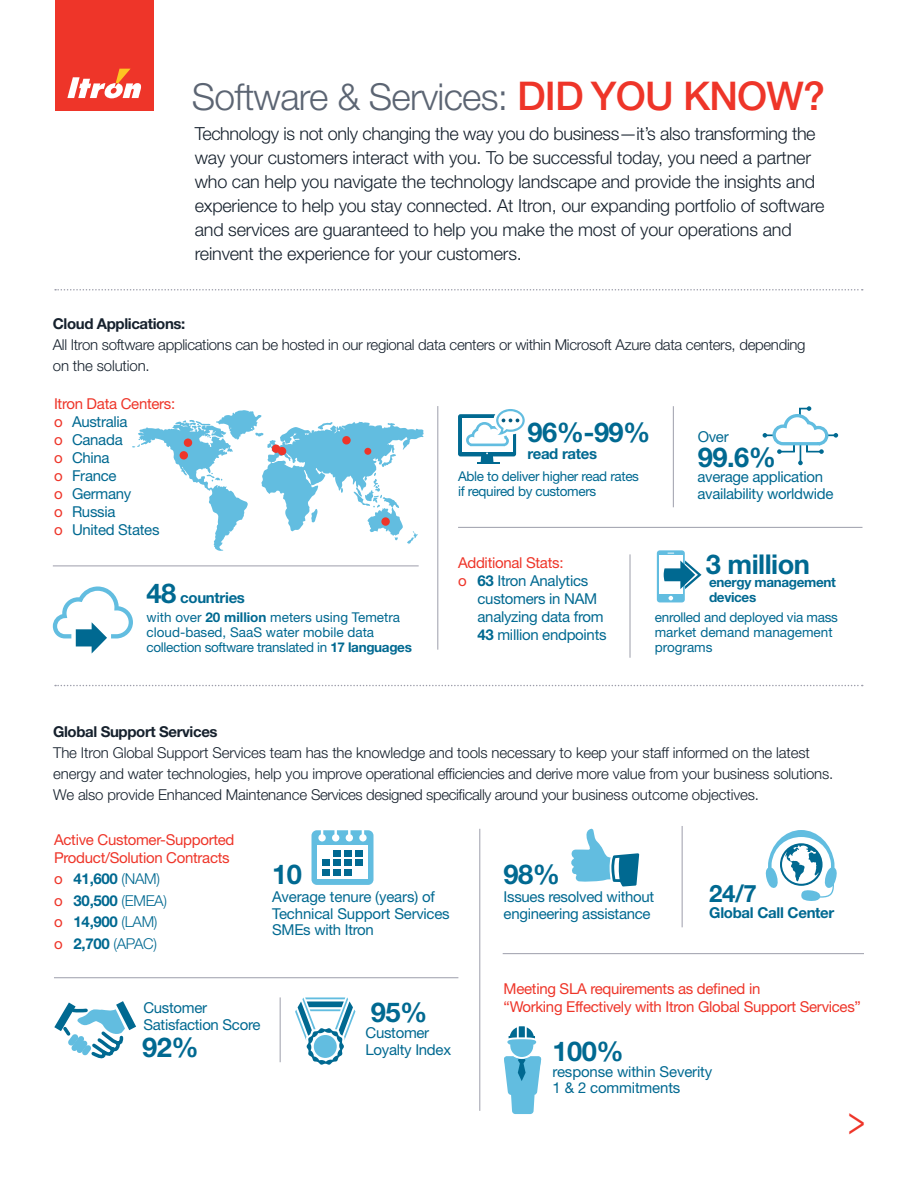
<style>
.page{position:relative;width:918px;height:1188px;background:#fff}
.page>*{position:absolute;margin:0;border:0;box-sizing:border-box;transform-origin:0 0}
.t1{font:40.5px "Helvetica Neue LT Std";color:#ee3529;scale:.7 1}
.t2{font:300 37.2px "Helvetica Neue LT Std";letter-spacing:-.02em;color:#5c6573}
.t3{font:700 27.3px "Helvetica Neue LT Std";letter-spacing:-.02em;color:#006991}
.t4{font:700 24px "Helvetica Neue LT Std";color:#006991}
.t5{font:300 18px/24px "Helvetica Neue LT Std";letter-spacing:-.01em;color:#16212d}
.t6{font:300 15px/21px "Helvetica Neue LT Std";letter-spacing:-.01em;color:#16212d}
.t7{font:15px/16.5px "Helvetica Neue LT Std";letter-spacing:-.02em;color:#006991}
.t8{font:15px/18px "Helvetica Neue LT Std";letter-spacing:-.02em;color:#ee3529}
.t9{font:700 15px "Helvetica Neue LT Std";letter-spacing:-.02em;color:#006991}
.t10{font:700 15px "Helvetica Neue LT Std";letter-spacing:-.025em;color:#16212d}
.t11{font:300 15px "Helvetica Neue LT Std";color:#006991}
.t12{font:13.5px/15px "Helvetica Neue LT Std";color:#006991}
.t13{font:13.5px/15px "Helvetica Neue LT Std";letter-spacing:-.02em;color:#006991}
.t14{font:700 13.5px/15px "Helvetica Neue LT Std";letter-spacing:-.025em;color:#006991}
.s1{font-weight:500;font-size:39.6px;color:#ee3529}
.s2{color:#ee3529}
.s3{font-size:27.3px}
.s4{font-weight:700}
.s5{font-weight:400;color:#ee3529}
.s6{font-weight:300}
</style>
<div class="page">
<div style="left:55px;top:0;width:98px;height:111px;background:#ee3529"></div>
<svg style="left:67px;top:69px;width:74px;height:29px"></svg>
<svg style="left:55px;top:289px;width:808px;height:2px"></svg>
<svg style="left:55px;top:685px;width:808px;height:1px"></svg>
<hr style="left:479px;top:829px;width:1px;height:282px;background:#9d9eab">
<hr style="left:280px;top:997px;width:1px;height:65px;background:#9d9eab">
<hr style="left:682px;top:826px;width:1px;height:101px;background:#9d9eab">
<hr style="left:630px;top:554px;width:1px;height:104px;background:#9d9eab">
<hr style="left:673px;top:406px;width:1px;height:101px;background:#9d9eab">
<hr style="left:54px;top:977px;width:404px;height:1px;background:#9d9eab">
<hr style="left:503px;top:953px;width:361px;height:1px;background:#9d9eab">
<hr style="left:458px;top:527px;width:404px;height:1px;background:#9d9eab">
<hr style="left:53px;top:566px;width:366px;height:1px;background:#9d9eab">
<hr style="left:437px;top:406px;width:1px;height:244px;background:#9d9eab">
<svg style="left:765px;top:830px;width:72px;height:71px"></svg>
<svg style="left:132px;top:410px;width:292px;height:141px"></svg>
<div style="left:272px;top:445px;width:8px;height:8px;background:#ee3529;border-radius:50%"></div>
<div style="left:342px;top:436px;width:9px;height:9px;background:#ee3529;border-radius:50%"></div>
<div style="left:381px;top:517px;width:9px;height:9px;background:#ee3529;border-radius:50%"></div>
<div style="left:278px;top:447px;width:8px;height:8px;background:#ee3529;border-radius:50%"></div>
<div style="left:180px;top:451px;width:8px;height:9px;background:#ee3529;border-radius:50%"></div>
<div style="left:184px;top:438px;width:8px;height:9px;background:#ee3529;border-radius:50%"></div>
<div style="left:364px;top:448px;width:7px;height:7px;background:#ee3529;border-radius:50%"></div>
<svg style="left:571px;top:829px;width:68px;height:58px"></svg>
<svg style="left:295px;top:997px;width:60px;height:68px"></svg>
<div style="left:314px;top:1035px;width:23px;height:23px;background:#62bde0;border-radius:50%"></div>
<svg style="left:54px;top:1001px;width:82px;height:58px"></svg>
<svg style="left:504px;top:1026px;width:37px;height:88px"></svg>
<svg style="left:312px;top:830px;width:62px;height:55px;background:#7bc7e5"></svg>
<div style="left:317px;top:845px;width:51px;height:34px;background:#fff"></div>
<div style="left:333px;top:850px;width:8px;height:7px;background:#006991"></div>
<div style="left:344px;top:850px;width:8px;height:7px;background:#006991"></div>
<div style="left:355px;top:850px;width:7px;height:7px;background:#006991"></div>
<div style="left:323px;top:859px;width:7px;height:7px;background:#006991"></div>
<div style="left:333px;top:859px;width:8px;height:7px;background:#006991"></div>
<div style="left:344px;top:859px;width:8px;height:7px;background:#006991"></div>
<div style="left:355px;top:859px;width:7px;height:7px;background:#006991"></div>
<div style="left:323px;top:869px;width:7px;height:7px;background:#006991"></div>
<div style="left:333px;top:869px;width:8px;height:7px;background:#006991"></div>
<div style="left:344px;top:869px;width:8px;height:7px;background:#006991"></div>
<svg style="left:763px;top:406px;width:75px;height:59px"></svg>
<div style="left:459px;top:415px;width:56px;height:40px;background:#006991"></div>
<div style="left:458px;top:414px;width:58px;height:42px;border:2px solid #006991"></div>
<div style="left:462px;top:418px;width:51px;height:33px;background:#fff"></div>
<svg style="left:465px;top:409px;width:60px;height:55px"></svg>
<svg style="left:657px;top:550px;width:45px;height:52px"></svg>
<svg style="left:53px;top:587px;width:80px;height:67px"></svg>
<p class="t2" style="left:192px;top:74px;width:635px">Software &amp; Services: <span class="s1">DID YOU KNOW?</span></p>
<p class="t5" style="left:195px;top:121px;width:631px">Technology is not only changing the way you do business—it’s also transforming the way your customers interact with you. To be successful today, you need a partner who can help you navigate the technology landscape and provide the insights and experience to help you stay connected. At Itron, our expanding portfolio of software and services are guaranteed to help you make the most of your operations and reinvent the experience for your customers.</p>
<p class="t10" style="left:53px;top:314px;width:134px">Cloud Applications:</p>
<p class="t6" style="left:53px;top:334px;width:754px">All Itron software applications can be hosted in our regional data centers or within Microsoft Azure data centers, depending on the solution.</p>
<p class="t8" style="left:54px;top:395px;width:123px">Itron Data Centers:</p>
<p class="t7" style="left:54px;top:414px;width:75px"><span class="s2">o</span> Australia</p>
<p class="t7" style="left:54px;top:432px;width:70px"><span class="s2">o</span> Canada</p>
<p class="t7" style="left:54px;top:450px;width:57px"><span class="s2">o</span> China</p>
<p class="t7" style="left:54px;top:468px;width:64px"><span class="s2">o</span> France</p>
<p class="t7" style="left:54px;top:486px;width:79px"><span class="s2">o</span> Germany</p>
<p class="t7" style="left:54px;top:504px;width:63px"><span class="s2">o</span> Russia</p>
<p class="t7" style="left:54px;top:522px;width:107px"><span class="s2">o</span> United States</p>
<p class="t3" style="left:527px;top:416px;width:125px">96%-99%</p>
<p class="t7" style="left:698px;top:428px;width:33px">Over</p>
<p class="t3" style="left:698px;top:441px;width:80px">99.6%</p>
<p class="t9" style="left:527px;top:444px;width:71px">read rates</p>
<p class="t13" style="left:458px;top:469px;width:182px">Able to deliver higher read rates if required by customers</p>
<p class="t7" style="left:697px;top:469px;width:138px">average application availability worldwide</p>
<p class="t9" style="left:147px;top:589px;width:100px"><span class="s3">48</span> countries</p>
<p class="t12" style="left:147px;top:610px;width:267px">with over <span class="s4">20 million</span> meters using Temetra cloud-based, SaaS water mobile data collection software translated in <span class="s4">17 languages</span></p>
<p class="t8" style="left:458px;top:553px;width:107px">Additional Stats:</p>
<p class="t7" style="left:478px;top:571px;width:127px;line-height:18px;text-indent:-20px"><span class="s2">o</span> <span class="s4">63</span> Itron Analytics customers in NAM analyzing data from</p>
<p class="t7" style="left:478px;top:626px;width:131px"><span class="s4">43</span> million endpoints</p>
<p class="t3" style="left:706px;top:548px;width:106px">3 million</p>
<p class="t14" style="left:709px;top:575px;width:128px">energy management devices</p>
<p class="t12" style="left:655px;top:609px;width:185px">enrolled and deployed via mass market demand management programs</p>
<p class="t6" style="left:53px;top:721px;width:782px"><span class="s4">Global Support Services<br></span>The Itron Global Support Services team has the knowledge and tools necessary to keep your staff informed on the latest energy and water technologies, help you improve operational efficiencies and derive more value from your business solutions.<br>We also provide Enhanced Maintenance Services designed specifically around your business outcome objectives.</p>
<p class="t8" style="left:54px;top:830px;width:182px">Active Customer-Supported<br>Product/Solution Contracts</p>
<p class="t9" style="left:54px;top:870px;width:107px"><span class="s5">o</span> 41,600 <span class="s6">(NAM)</span></p>
<p class="t9" style="left:54px;top:891px;width:114px"><span class="s5">o</span> 30,500 <span class="s6">(EMEA)</span></p>
<p class="t9" style="left:54px;top:913px;width:105px"><span class="s5">o</span> 14,900 <span class="s6">(LAM)</span></p>
<p class="t11" style="left:54px;top:934px;width:104px"><span class="s5">o</span> <span class="s4">2,700</span> (APAC)</p>
<p class="t3" style="left:272px;top:857px;width:31px">10</p>
<p class="t7" style="left:272px;top:888px;width:179px">Average tenure (years) of<br>Technical Support Services<br>SMEs with Itron</p>
<p class="t7" style="left:143px;top:999px;width:119px">Customer<br>Satisfaction Score</p>
<p class="t3" style="left:142px;top:1030px;width:58px">92%</p>
<p class="t3" style="left:371px;top:995px;width:58px">95%</p>
<p class="t7" style="left:366px;top:1024px;width:87px">Customer<br>Loyalty Index</p>
<p class="t3" style="left:504px;top:857px;width:58px">98%</p>
<p class="t7" style="left:504px;top:888px;width:152px">Issues resolved without engineering assistance</p>
<p class="t4" style="left:709px;top:879px;width:49px">24/7</p>
<p class="t9" style="left:709px;top:904px;width:127px">Global Call Center</p>
<p class="t8" style="left:504px;top:979px;width:359px">Meeting SLA requirements as defined in<br>“Working Effectively with Itron Global Support Services”</p>
<p class="t3" style="left:552px;top:1034px;width:73px">100%</p>
<p class="t7" style="left:553px;top:1063px;width:161px">response within Severity<br>1 &amp; 2 commitments</p>
<p class="t1" style="left:848px;top:1095px;width:26px">&gt;</p>
</div>
